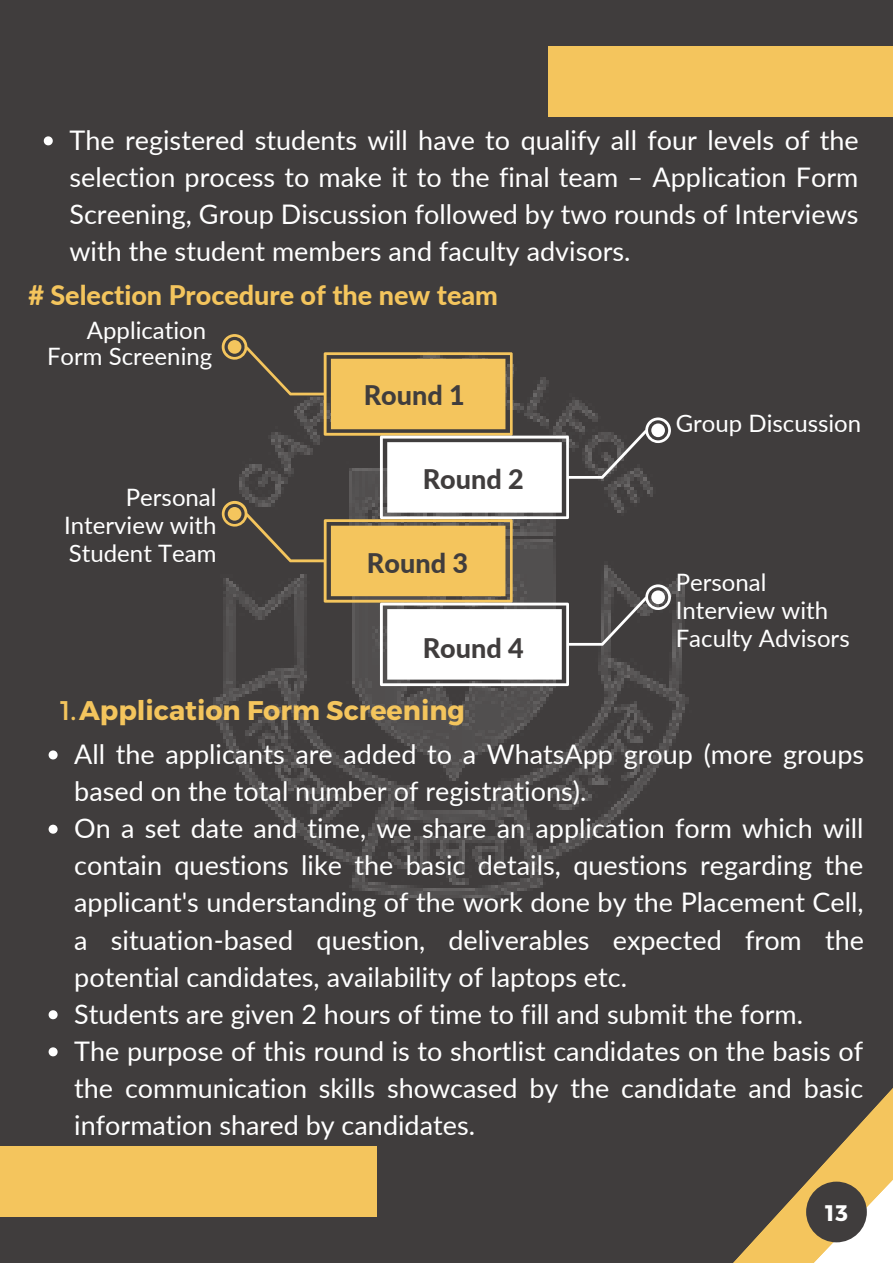
<style>
.page{position:relative;width:893px;height:1264px;background:#fff}
.page>*{position:absolute;margin:0;border:0;box-sizing:border-box;transform-origin:0 0}
.t1{font:27px/37px "Lato";color:#fff;text-align:justify}
.t2{font:800 27px "Lato";color:#f4c55d}
.t3{font:700 27px "Montserrat";color:#f4c55d}
.t4{font:800 27px "Lato";color:#403d3d}
.t5{font:24px/28px "Lato";color:#fff;text-align:right}
.t6{font:700 22.5px "Montserrat";color:#fff}
.s1{font-weight:400}
</style>
<div class="page">
<div style="left:0;top:0;width:892px;height:1262px;background:#403d3d"></div>
<div style="left:548px;top:46px;width:344px;height:71px;background:#f4c55d"></div>
<div style="left:0;top:1146px;width:377px;height:71px;background:#f4c55d"></div>
<svg style="left:734px;top:1204px;width:53px;height:58px"></svg>
<svg style="left:787px;top:1089px;width:105px;height:173px"></svg>
<img style="left:213px;top:345px;width:476px;height:556px">
<svg style="left:222px;top:334px;width:449px;height:352px"></svg>
<svg style="left:44px;top:136px;width:9px;height:9px"></svg>
<svg style="left:49px;top:750px;width:9px;height:9px"></svg>
<svg style="left:49px;top:824px;width:9px;height:9px"></svg>
<svg style="left:49px;top:1010px;width:9px;height:9px"></svg>
<svg style="left:49px;top:1047px;width:9px;height:9px"></svg>
<div style="left:806px;top:1181px;width:60px;height:61px;background:#403d3d;border-radius:50%"></div>
<p class="t1" style="left:69px;top:121px;width:790px">The registered students will have to qualify all four levels of the selection process to make it to the final team – Application Form Screening, Group Discussion followed by two rounds of Interviews with the student members and faculty advisors.</p>
<p class="t2" style="left:28px;top:278px;width:471px"># Selection Procedure of the new team</p>
<p class="t5" style="left:47px;top:317px;width:167px;line-height:25.8px">Application<br>Form Screening</p>
<p class="t5" style="left:64px;top:483px;width:154px;text-align:justify;text-indent:62px">Personal Interview with Student Team</p>
<p class="t4" style="left:364px;top:378px;width:103px">Round 1</p>
<p class="t4" style="left:422px;top:462px;width:103px">Round 2</p>
<p class="t4" style="left:367px;top:546px;width:103px">Round 3</p>
<p class="t4" style="left:422px;top:631px;width:103px">Round 4</p>
<p class="t3" style="left:60px;top:692px;width:406px"><span class="s1">1.</span>Application Form Screening</p>
<p class="t5" style="left:675px;top:409px;width:187px">Group Discussion</p>
<p class="t5" style="left:675px;top:567px;width:175px;text-align:left">Personal<br>Interview with<br>Faculty Advisors</p>
<p class="t1" style="left:74px;top:735px;width:791px;text-align:left">All the applicants are added to a WhatsApp group (more groups based on the total number of registrations).<br>On a set date and time, we share an application form which will contain questions like the basic details, questions regarding the applicant's understanding of the work done by the Placement Cell, a situation-based question, deliverables expected from the potential candidates, availability of laptops etc.<br>Students are given 2 hours of time to fill and submit the form.<br>The purpose of this round is to shortlist candidates on the basis of the communication skills showcased by the candidate and basic information shared by candidates.</p>
<p class="t6" style="left:825px;top:1198px;width:24px">13</p>
</div>
